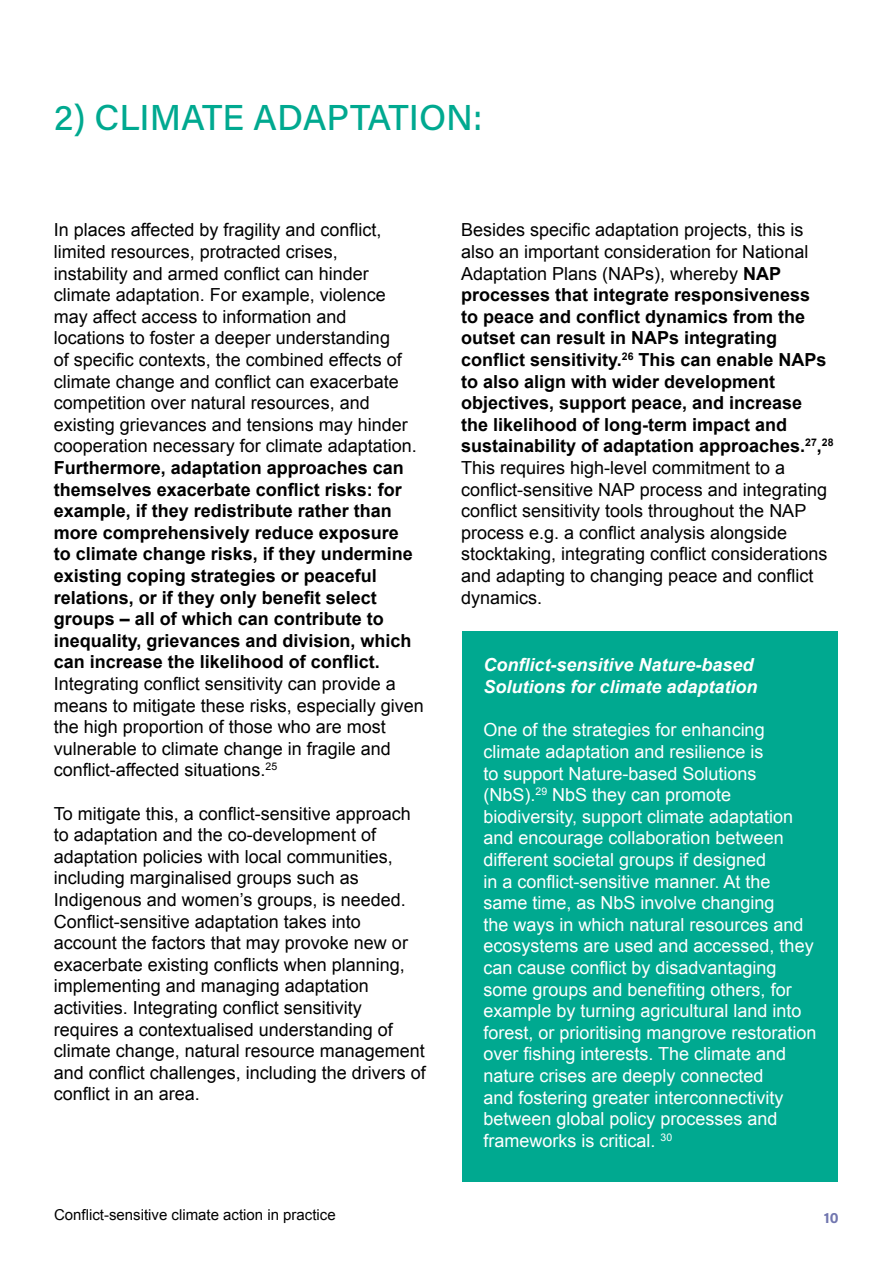
<style>
.page{position:relative;width:893px;height:1263px;background:#fff}
.page>*{position:absolute;margin:0;border:0;box-sizing:border-box;transform-origin:0 0}
.t1{font:500 36px "Acumin Pro";color:#00a990}
.t2{font:18px/21.6px "Arial";color:#000}
.t3{font:18px/21.6px "Arial";color:#fff}
.t4{font:700 18px/21.6px "Arial";color:#000}
.t5{font:italic 700 18px/21.6px "Arial";color:#fff}
.t6{font:15px "Arial";color:#000}
.t7{font:700 15px "Acumin Pro";color:#7176af}
.s1{font-weight:700}
</style>
<div class="page">
<div style="left:462px;top:631px;width:376px;height:551px;background:#00a990"></div>
<h1 class="t1" style="left:54px;top:93px;width:430px">2) CLIMATE ADAPTATION:</h1>
<p class="t2" style="left:54px;top:219px;width:365px">In places affected by fragility and conflict, limited resources, protracted crises,<br>instability and armed conflict can hinder climate adaptation. For example, violence may affect access to information and locations to foster a deeper understanding<br>of specific contexts, the combined effects of climate change and conflict can exacerbate competition over natural resources, and existing grievances and tensions may hinder cooperation necessary for climate adaptation.</p>
<p class="t4" style="left:54px;top:457px;width:361px">Furthermore, adaptation approaches can themselves exacerbate conflict risks: for example, if they redistribute rather than more comprehensively reduce exposure to climate change risks, if they undermine existing coping strategies or peaceful relations, or if they only benefit select groups – all of which can contribute to inequality, grievances and division, which can increase the likelihood of conflict.</p>
<p class="t2" style="left:54px;top:673px;width:372px">Integrating conflict sensitivity can provide a means to mitigate these risks, especially given the high proportion of those who are most vulnerable to climate change in fragile and conflict-affected situations.<sup>25</sup></p>
<p class="t2" style="left:54px;top:803px;width:374px">To mitigate this, a conflict-sensitive approach to adaptation and the co-development of adaptation policies with local communities, including marginalised groups such as Indigenous and women’s groups, is needed.<br>Conflict-sensitive adaptation takes into account the factors that may provoke new or exacerbate existing conflicts when planning, implementing and managing adaptation activities. Integrating conflict sensitivity requires a contextualised understanding of climate change, natural resource management and conflict challenges, including the drivers of conflict in an area.</p>
<p class="t2" style="left:461px;top:219px;width:374px">Besides specific adaptation projects, this is also an important consideration for National Adaptation Plans (NAPs), whereby <span class="s1">NAP processes that integrate responsiveness<br>to peace and conflict dynamics from the outset can result in NAPs integrating conflict sensitivity.</span><sup>26</sup> <span class="s1">This can enable NAPs to also align with wider development objectives, support peace, and increase the likelihood of long-term impact and sustainability of adaptation approaches.</span><sup>27</sup><span class="s1">,</span><sup>28<br></sup>This requires high-level commitment to a conflict-sensitive NAP process and integrating conflict sensitivity tools throughout the NAP process e.g. a conflict analysis alongside stocktaking, integrating conflict considerations and adapting to changing peace and conflict dynamics.</p>
<p class="t5" style="left:483px;top:655px;width:276px">Conflict-sensitive Nature-based<br>Solutions for climate adaptation</p>
<p class="t3" style="left:483px;top:719px;width:334px">One of the strategies for enhancing climate adaptation and resilience is<br>to support Nature-based Solutions (NbS).<sup>29</sup> NbS they can promote biodiversity, support climate adaptation and encourage collaboration between different societal groups if designed<br>in a conflict-sensitive manner. At the same time, as NbS involve changing<br>the ways in which natural resources and ecosystems are used and accessed, they can cause conflict by disadvantaging some groups and benefiting others, for example by turning agricultural land into forest, or prioritising mangrove restoration over fishing interests. The climate and nature crises are deeply connected<br>and fostering greater interconnectivity between global policy processes and frameworks is critical. <sup>30</sup></p>
<p class="t6" style="left:54px;top:1205px;width:283px">Conflict-sensitive climate action in practice</p>
<p class="t7" style="left:824px;top:1207px;width:16px">10</p>
</div>
